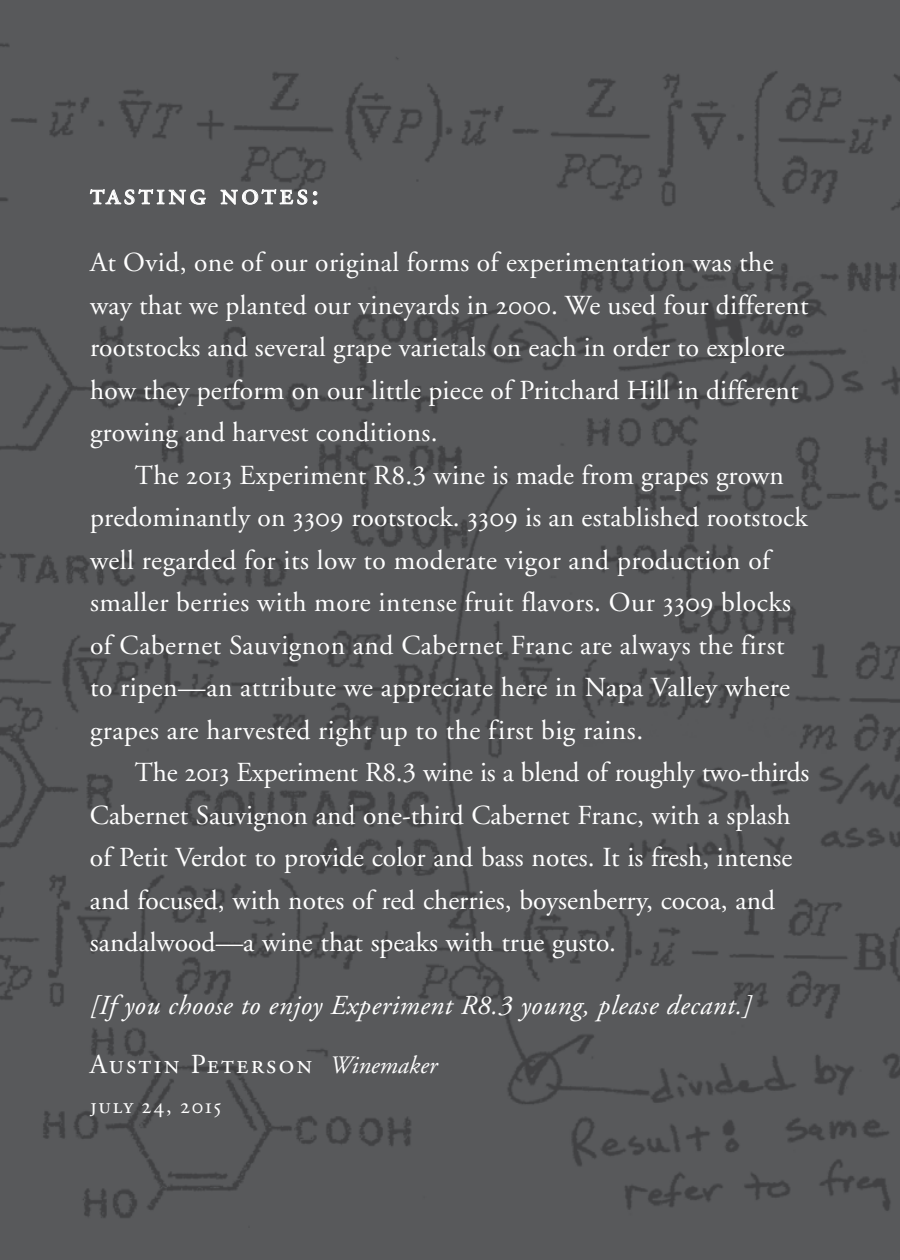
<style>
.page{position:relative;width:900px;height:1260px;background:#58595b}
.page>*{position:absolute;margin:0;border:0;box-sizing:border-box;transform-origin:0 0}
.t1{font:31.25px "Adobe Garamond Regular SC";letter-spacing:.1em;color:#fff}
.t2{font:27.5px/42.5px "Adobe Garamond";letter-spacing:.01em;color:#fff}
.t3{font:italic 27.5px "Adobe Garamond";letter-spacing:.02em;color:#fff}
.t4{font:27.5px "Adobe Garamond Regular SC";letter-spacing:.08em;color:#fff}
.t5{font:22.5px "Adobe Garamond Regular SC";letter-spacing:.075em;color:#fff}
.s1{font-family:"Adobe Garamond Regular SC"}
.s2{font-family:"Adobe Garamond Regular SC";font-size:28.75px}
.s3{font-family:"Adobe Garamond";font-style:italic;font-size:25px}
</style>
<div class="page">
<img style="left:0;top:43px;width:900px;height:1175px">
<svg style="left:90px;top:189px;width:116px;height:15px"></svg>
<svg style="left:221px;top:189px;width:86px;height:15px"></svg>
<svg style="left:313px;top:191px;width:4px;height:4px"></svg>
<svg style="left:313px;top:201px;width:4px;height:3px"></svg>
<p class="t1" style="left:90px;top:177px;width:231px">tasting notes:</p>
<p class="t2" style="left:90px;top:242px;width:720px">At Ovid, one of our original forms of experimentation was the way that we planted our vineyards in <span class="s1">2000</span>. We used four different rootstocks and several grape varietals on each in order to explore how they perform on our little piece of Pritchard Hill in different growing and harvest conditions.</p>
<p class="t2" style="left:90px;top:454px;width:719px;text-indent:45px">The <span class="s1">2013</span> Experiment R8.3 wine is made from grapes grown predominantly on <span class="s2">3309</span> rootstock. <span class="s2">3309</span> is an established rootstock well regarded for its low to moderate vigor and production of smaller berries with more intense fruit flavors. Our <span class="s2">3309</span> blocks of Cabernet Sauvignon and Cabernet Franc are always the first to ripen—an attribute we appreciate here in Napa Valley where grapes are harvested right up to the first big rains.</p>
<p class="t2" style="left:90px;top:752px;width:721px;text-indent:45px">The <span class="s1">2013</span> Experiment R8.3 wine is a blend of roughly two-thirds Cabernet Sauvignon and one-third Cabernet Franc, with a splash of Petit Verdot to provide color and bass notes. It is fresh, intense and focused, with notes of red cherries, boysenberry, cocoa, and sandalwood—a wine that speaks with true gusto.</p>
<p class="t3" style="left:90px;top:990px;width:663px">[If you choose to enjoy Experiment R8.3 young, please decant.]</p>
<p class="t4" style="left:90px;top:1050px;width:349px">Austin Peterson <span class="s3">Winemaker</span></p>
<p class="t5" style="left:90px;top:1094px;width:133px">july 24, 2015</p>
</div>
